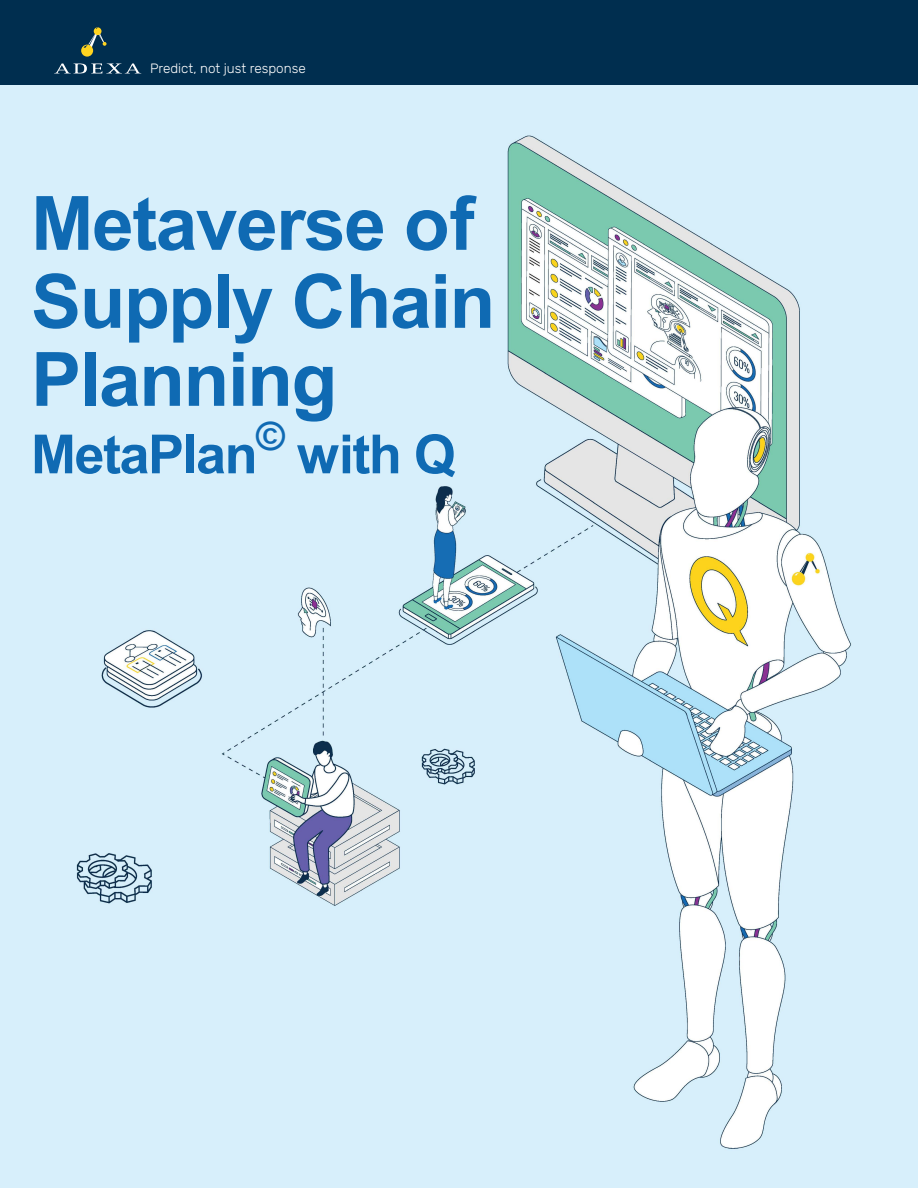
<style>
.page{position:relative;width:918px;height:1188px;background:#fff}
.page>*{position:absolute;margin:0;border:0;box-sizing:border-box;transform-origin:0 0}
.t1{font:700 75px/78px "Arial";letter-spacing:-.02em;color:#0f6ab3}
.t2{font:700 54px "Arial";letter-spacing:-.03em;color:#0f6ab3}
.t3{font:300 13.5px "Rubik";color:#fff}
</style>
<div class="page">
<div style="left:0;top:0;width:918px;height:102px;background:#002e4f"></div>
<svg style="left:55px;top:63px;width:85px;height:10px"></svg>
<svg style="left:81px;top:27px;width:26px;height:30px"></svg>
<img style="left:0;top:86px;width:918px;height:1102px">
<p class="t3" style="left:150px;top:61px;width:157px">Predict, not just response</p>
<p class="t1" style="left:31px;top:185px;width:466px">Metaverse of<br>Supply Chain<br>Planning</p>
<p class="t2" style="left:31px;top:416px;width:426px">MetaPlan<sup>©</sup> with Q</p>
</div>
